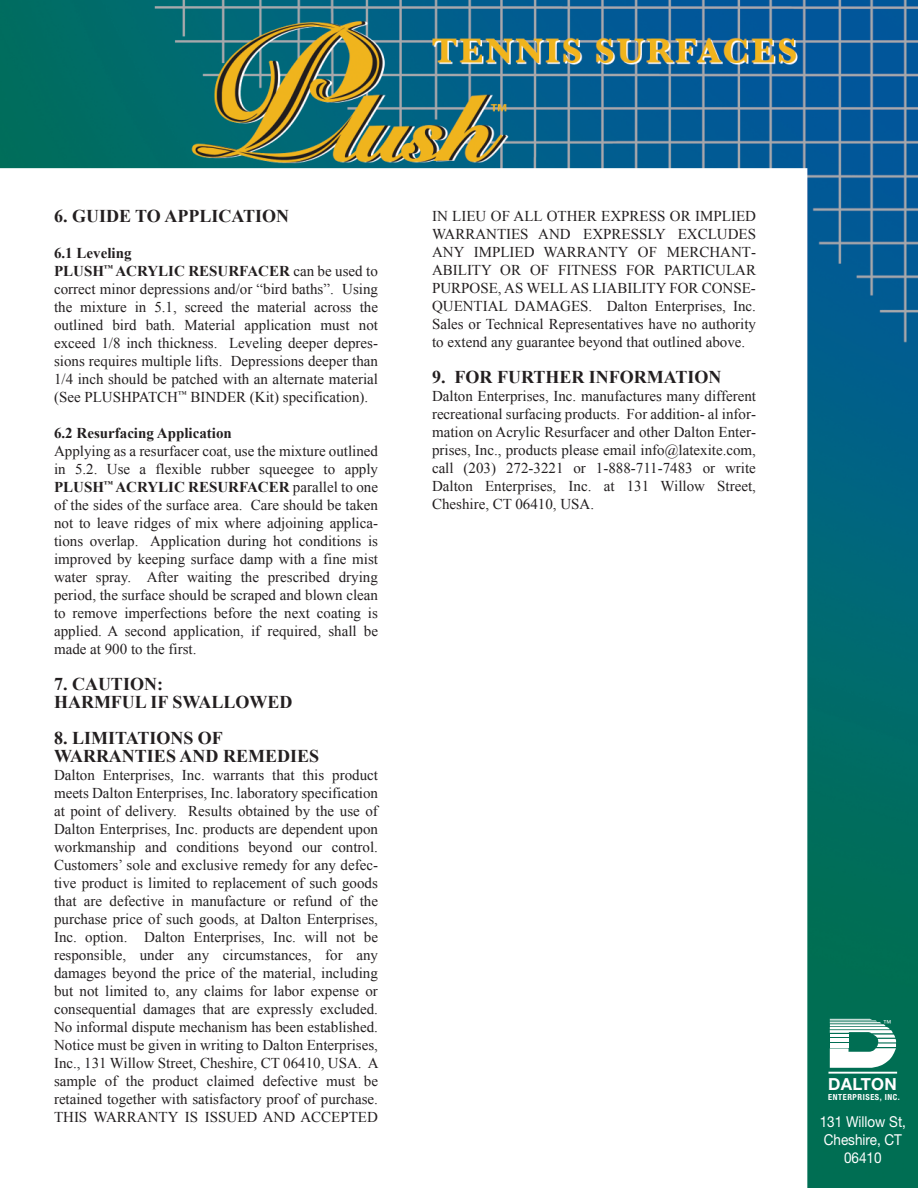
<style>
.page{position:relative;width:918px;height:1188px;background:#fff}
.page>*{position:absolute;margin:0;border:0;box-sizing:border-box;transform-origin:0 0}
.t1{font:700 18px/18px "Times New Roman";color:#231f20}
.t2{font:700 16.65px "Helvetica Neue";letter-spacing:.015em;color:#fff}
.t3{font:15px/18px "Times New Roman";color:#231f20;text-align:justify}
.t4{font:15px/18px "Helvetica Neue";color:#fff;text-align:center;scale:.9 1}
.t5{font:700 15px "Times New Roman";color:#231f20}
.t6{font:700 condensed 8.4px "Helvetica Neue";letter-spacing:.07em;color:#fff}
.t7{font:8.25px "Helvetica Neue";color:#fff}
.s1{font-weight:700}
</style>
<div class="page">
<img style="left:0;top:0;width:918px;height:1188px">
<hr style="left:828px;top:1072px;width:69px;height:2px;background:#fff">
<svg style="left:830px;top:1019px;width:66px;height:49px"></svg>
<p class="t1" style="left:54px;top:207px;width:237px">6. GUIDE TO APPLICATION</p>
<p class="t3" style="left:54px;top:244px;width:326px;text-align:left"><span class="s1">6.1 Leveling<br>PLUSH</span><sup>™</sup> <span class="s1">ACRYLIC RESURFACER</span> can be used to correct minor depressions and/or “bird baths”. Using the mixture in 5.1, screed the material across the outlined bird bath. Material application must not exceed 1/8 inch thickness. Leveling deeper depres&shy;sions requires multiple lifts. Depressions deeper than 1/4 inch should be patched with an alternate material (See PLUSHPATCH<sup>™</sup> BINDER (Kit) specification).</p>
<p class="t5" style="left:54px;top:423px;width:179px">6.2 Resurfacing Application</p>
<p class="t3" style="left:54px;top:442px;width:326px">Applying as a resurfacer coat, use the mixture outlined in 5.2. Use a flexible rubber squeegee to apply <span class="s1">PLUSH</span><sup>™</sup> <span class="s1">ACRYLIC RESURFACER</span> parallel to one of the sides of the surface area. Care should be taken not to leave ridges of mix where adjoining applica&shy;tions overlap. Application during hot conditions is improved by keeping surface damp with a fine mist water spray. After waiting the prescribed drying period, the surface should be scraped and blown clean to remove imperfections before the next coating is applied. A second application, if required, shall be made at 900 to the first.</p>
<p class="t1" style="left:54px;top:675px;width:240px">7. CAUTION:<br>HARMFUL IF SWALLOWED</p>
<p class="t1" style="left:54px;top:729px;width:267px">8. LIMITATIONS OF<br>WARRANTIES AND REMEDIES</p>
<p class="t3" style="left:54px;top:766px;width:326px">Dalton Enterprises, Inc. warrants that this product meets Dalton Enterprises, Inc. laboratory specification at point of delivery. Results obtained by the use of Dalton Enterprises, Inc. products are dependent upon workmanship and conditions beyond our control.<br>Customers’ sole and exclusive remedy for any defec&shy;tive product is limited to replacement of such goods that are defective in manufacture or refund of the purchase price of such goods, at Dalton Enterprises, Inc. option. Dalton Enterprises, Inc. will not be responsible, under any circumstances, for any damages beyond the price of the material, including but not limited to, any claims for labor expense or consequential damages that are expressly excluded.<br>No informal dispute mechanism has been established.<br>Notice must be given in writing to Dalton Enterprises, Inc., 131 Willow Street, Cheshire, CT 06410, USA. A sample of the product claimed defective must be retained together with satisfactory proof of purchase.<br>THIS WARRANTY IS ISSUED AND ACCEPTED</p>
<p class="t3" style="left:432px;top:207px;width:326px">IN LIEU OF ALL OTHER EXPRESS OR IMPLIED WARRANTIES AND EXPRESSLY EXCLUDES ANY IMPLIED WARRANTY OF MERCHANT-ABILITY OR OF FITNESS FOR PARTICULAR PURPOSE, AS WELL AS LIABILITY FOR CONSE-QUENTIAL DAMAGES. Dalton Enterprises, Inc.<br>Sales or Technical Representatives have no authority to extend any guarantee beyond that outlined above.</p>
<p class="t1" style="left:432px;top:367px;width:291px">9. FOR FURTHER INFORMATION</p>
<p class="t3" style="left:432px;top:387px;width:326px">Dalton Enterprises, Inc. manufactures many different recreational surfacing products. For addition- al infor&shy;mation on Acrylic Resurfacer and other Dalton Enter&shy;prises, Inc., products please email info@latexite.com, call (203) 272-3221 or 1-888-711-7483 or write Dalton Enterprises, Inc. at 131 Willow Street, Cheshire, CT 06410, USA.</p>
<p class="t7" style="left:883px;top:1018px;width:10px">™</p>
<p class="t2" style="left:828px;top:1074px;width:70px">DALTON</p>
<p class="t6" style="left:828px;top:1092px;width:73px">ENTERPRISES, INC.</p>
<p class="t4" style="left:820px;top:1112px;width:97px">131 Willow St,<br>Cheshire, CT<br>06410</p>
</div>
